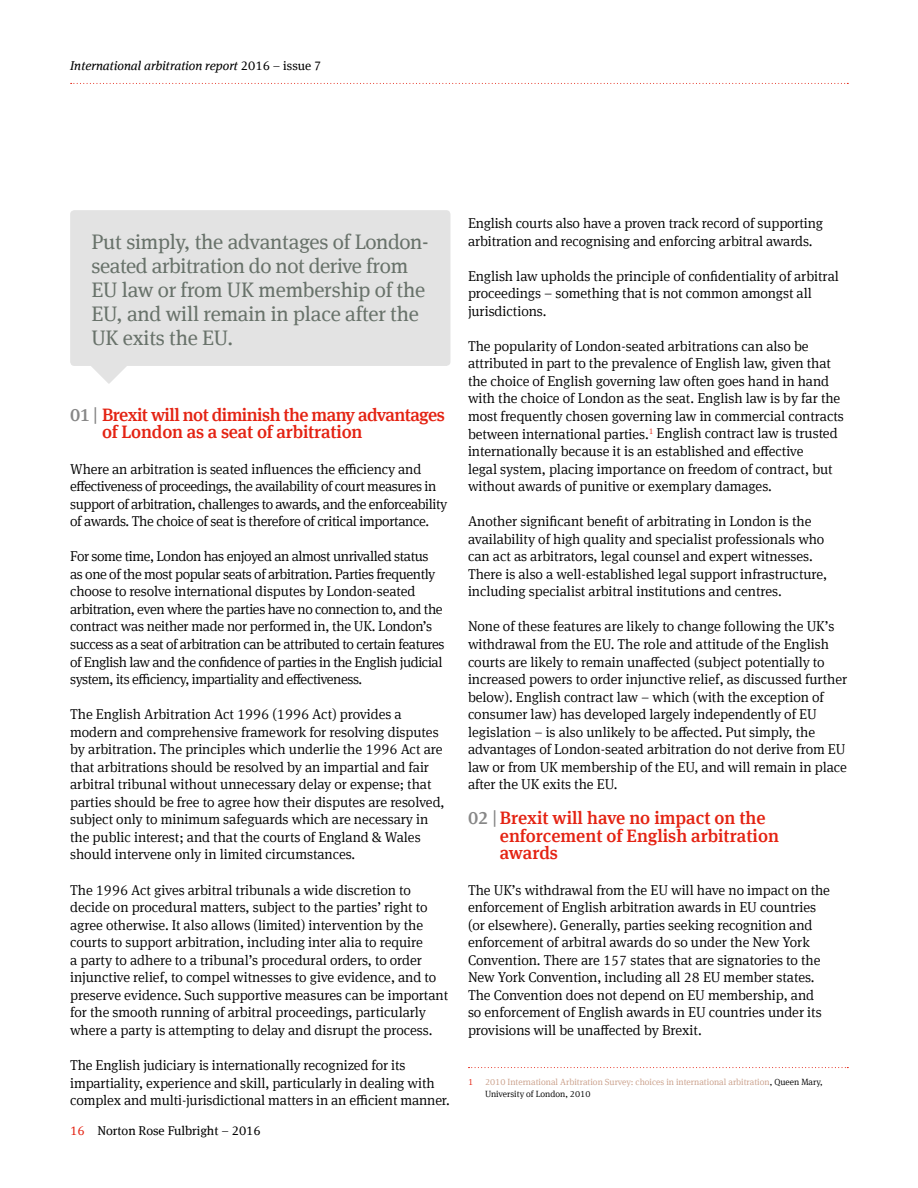
<style>
.page{position:relative;width:918px;height:1188px;background:#fff}
.page>*{position:absolute;margin:0;border:0;box-sizing:border-box;transform-origin:0 0}
.t1{font:21px/24px "Meta Serif Offc Pro";letter-spacing:-.01em;color:#68726a}
.t2{font:500 18px/17.5px "Meta Serif Offc Pro";letter-spacing:-.03em;color:#e42313}
.t3{font:500 18px/17.5px "Meta Serif Offc Pro";letter-spacing:-.01em;color:#e42313}
.t4{font:300 14.25px/17.5px "Meta Serif Offc Pro";letter-spacing:-.005em;color:#000}
.t5{font:300 14.25px/17.5px "Meta Serif Offc Pro";letter-spacing:-.03em;color:#000}
.t6{font:italic 12.75px "Meta Serif Offc Pro";color:#000}
.t7{font:12.75px "Meta Serif Offc Pro";color:#000}
.t8{font:300 9px/12px "Meta Serif Offc Pro";color:#c99e88}
.t9{font:300 9px "Meta Serif Offc Pro";color:#e42313}
.s1{font-style:normal}
.s2{color:#878787}
.s3{color:#e42313}
.s4{color:#000}
</style>
<div class="page">
<svg style="left:469px;top:1067px;width:379px;height:1px"></svg>
<svg style="left:70px;top:210px;width:380px;height:174px;background:#e5e5e5"></svg>
<svg style="left:71px;top:83px;width:777px;height:1px"></svg>
<p class="t6" style="left:70px;top:56px;width:253px">International arbitration report <span class="s1">2016 – issue 7</span></p>
<h1 class="t1" style="left:91px;top:228px;width:339px">Put simply, the advantages of London&shy;seated arbitration do not derive from<br>EU law or from UK membership of the<br>EU, and will remain in place after the<br>UK exits the EU.</h1>
<p class="t2" style="left:102px;top:405px;width:344px;text-indent:-32px"><span class="s2">01 |</span> Brexit will not diminish the many advantages of London as a seat of arbitration</p>
<p class="t5" style="left:70px;top:459px;width:379px">Where an arbitration is seated influences the efficiency and effectiveness of proceedings, the availability of court measures in support of arbitration, challenges to awards, and the enforceability of awards. The choice of seat is therefore of critical importance.</p>
<p class="t5" style="left:70px;top:547px;width:376px">For some time, London has enjoyed an almost unrivalled status as one of the most popular seats of arbitration. Parties frequently choose to resolve international disputes by London-seated arbitration, even where the parties have no connection to, and the contract was neither made nor performed in, the UK. London’s success as a seat of arbitration can be attributed to certain features of English law and the confidence of parties in the English judicial system, its efficiency, impartiality and effectiveness.</p>
<p class="t4" style="left:70px;top:705px;width:376px">The English Arbitration Act 1996 (1996 Act) provides a modern and comprehensive framework for resolving disputes by arbitration. The principles which underlie the 1996 Act are that arbitrations should be resolved by an impartial and fair arbitral tribunal without unnecessary delay or expense; that parties should be free to agree how their disputes are resolved, subject only to minimum safeguards which are necessary in the public interest; and that the courts of England &amp; Wales should intervene only in limited circumstances.</p>
<p class="t4" style="left:70px;top:880px;width:380px">The 1996 Act gives arbitral tribunals a wide discretion to decide on procedural matters, subject to the parties’ right to agree otherwise. It also allows (limited) intervention by the courts to support arbitration, including inter alia to require<br>a party to adhere to a tribunal’s procedural orders, to order injunctive relief, to compel witnesses to give evidence, and to preserve evidence. Such supportive measures can be important for the smooth running of arbitral proceedings, particularly where a party is attempting to delay and disrupt the process.</p>
<p class="t4" style="left:70px;top:1056px;width:381px">The English judiciary is internationally recognized for its impartiality, experience and skill, particularly in dealing with complex and multi-jurisdictional matters in an efficient manner.</p>
<p class="t7" style="left:70px;top:1122px;width:192px"><span class="s3">16</span> Norton Rose Fulbright – 2016</p>
<p class="t4" style="left:468px;top:214px;width:357px">English courts also have a proven track record of supporting arbitration and recognising and enforcing arbitral awards.</p>
<p class="t4" style="left:468px;top:266px;width:372px">English law upholds the principle of confidentiality of arbitral proceedings – something that is not common amongst all jurisdictions.</p>
<p class="t4" style="left:468px;top:336px;width:377px">The popularity of London-seated arbitrations can also be attributed in part to the prevalence of English law, given that the choice of English governing law often goes hand in hand with the choice of London as the seat. English law is by far the most frequently chosen governing law in commercial contracts between international parties.<sup>1</sup> English contract law is trusted internationally because it is an established and effective<br>legal system, placing importance on freedom of contract, but without awards of punitive or exemplary damages.</p>
<p class="t4" style="left:468px;top:512px;width:361px">Another significant benefit of arbitrating in London is the availability of high quality and specialist professionals who can act as arbitrators, legal counsel and expert witnesses.<br>There is also a well-established legal support infrastructure, including specialist arbitral institutions and centres.</p>
<p class="t4" style="left:468px;top:617px;width:381px">None of these features are likely to change following the UK’s withdrawal from the EU. The role and attitude of the English courts are likely to remain unaffected (subject potentially to increased powers to order injunctive relief, as discussed further below). English contract law – which (with the exception of consumer law) has developed largely independently of EU legislation – is also unlikely to be affected. Put simply, the advantages of London-seated arbitration do not derive from EU law or from UK membership of the EU, and will remain in place after the UK exits the EU.</p>
<p class="t3" style="left:500px;top:808px;width:281px;text-indent:-32px"><span class="s2">02 |</span>Brexit will have no impact on the enforcement of English arbitration awards</p>
<p class="t4" style="left:468px;top:880px;width:364px">The UK’s withdrawal from the EU will have no impact on the enforcement of English arbitration awards in EU countries (or elsewhere). Generally, parties seeking recognition and enforcement of arbitral awards do so under the New York Convention. There are 157 states that are signatories to the New York Convention, including all 28 EU member states.<br>The Convention does not depend on EU membership, and so enforcement of English awards in EU countries under its provisions will be unaffected by Brexit.</p>
<p class="t9" style="left:468px;top:1076px;width:7px">1</p>
<p class="t8" style="left:485px;top:1076px;width:339px">2010 International Arbitration Survey: choices in international arbitration<span class="s4">, Queen Mary,<br>University of London, 2010</span></p>
</div>
